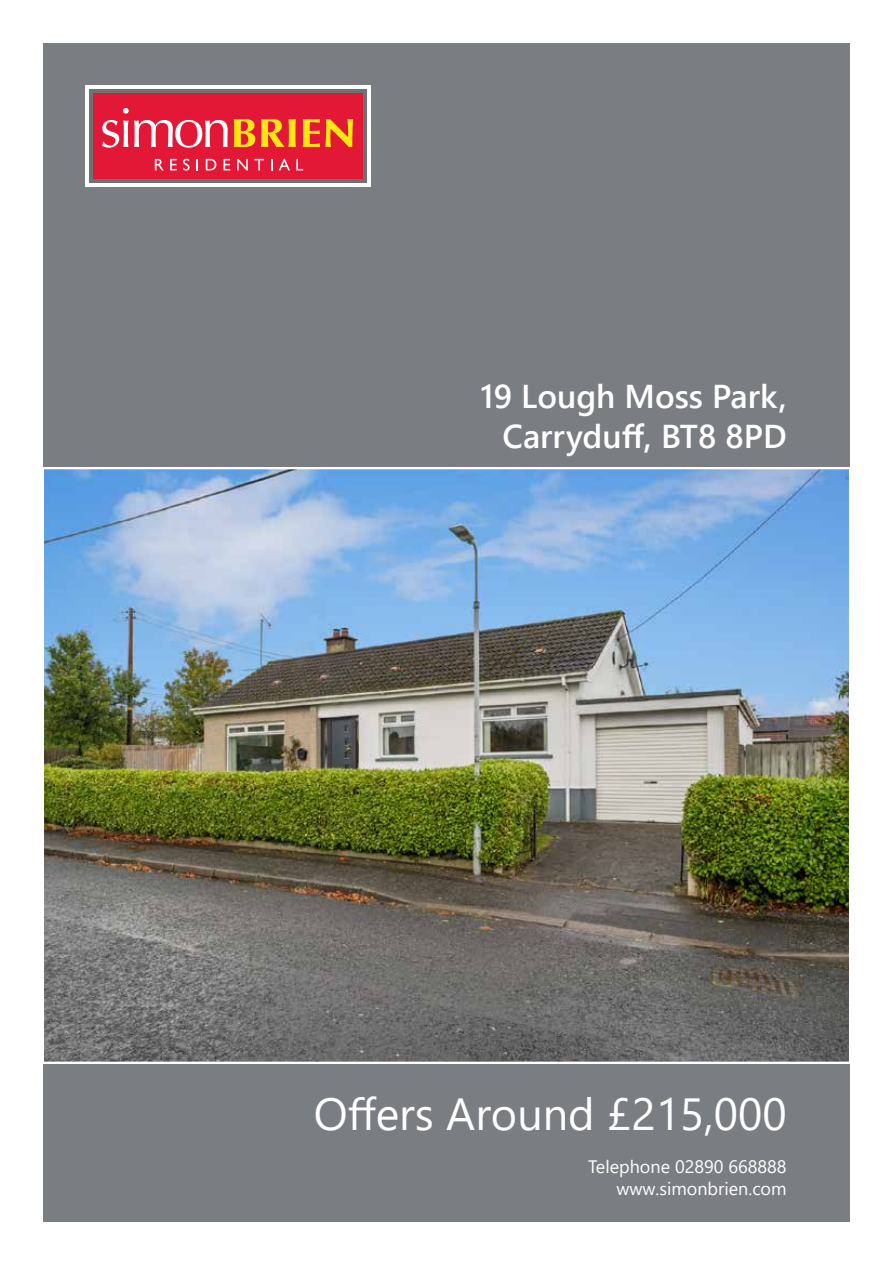
<style>
.page{position:relative;width:893px;height:1263px;background:#fff}
.page>*{position:absolute;margin:0;border:0;box-sizing:border-box;transform-origin:0 0}
.t1{font:45px "Segoe UI";color:#fff}
.t2{font:600 33px/39.6px "Segoe UI";color:#fff;text-align:right}
.t3{font:18px/21.6px "Segoe UI";color:#fff;text-align:right}
</style>
<div class="page">
<div style="left:43px;top:43px;width:807px;height:424px;background:#7a7d82"></div>
<div style="left:43px;top:1064px;width:807px;height:157px;background:#7a7d82"></div>
<img style="left:46px;top:471px;width:801px;height:589px">
<div style="left:85px;top:85px;width:286px;height:102px;background:#fff"></div>
<div style="left:89px;top:89px;width:278px;height:94px;background:#717073"></div>
<div style="left:93px;top:93px;width:270px;height:86px;background:#e31837"></div>
<svg style="left:102px;top:108px;width:126px;height:40px"></svg>
<svg style="left:234px;top:119px;width:21px;height:28px"></svg>
<svg style="left:261px;top:119px;width:35px;height:28px"></svg>
<svg style="left:303px;top:119px;width:50px;height:28px"></svg>
<svg style="left:155px;top:159px;width:9px;height:11px"></svg>
<svg style="left:170px;top:159px;width:7px;height:11px"></svg>
<svg style="left:183px;top:159px;width:7px;height:12px"></svg>
<svg style="left:196px;top:159px;width:2px;height:11px"></svg>
<svg style="left:206px;top:159px;width:10px;height:11px"></svg>
<svg style="left:224px;top:159px;width:6px;height:11px"></svg>
<svg style="left:237px;top:159px;width:11px;height:11px"></svg>
<svg style="left:254px;top:159px;width:10px;height:11px"></svg>
<svg style="left:279px;top:159px;width:11px;height:11px"></svg>
<svg style="left:296px;top:159px;width:7px;height:11px"></svg>
<h2 class="t2" style="left:480px;top:374px;width:308px">19 Lough Moss Park,<br>Carryduff, BT8 8PD</h2>
<h1 class="t1" style="left:314px;top:1071px;width:474px">Offers Around £215,000</h1>
<p class="t3" style="left:588px;top:1154px;width:200px">Telephone 02890 668888 www.simonbrien.com</p>
</div>
